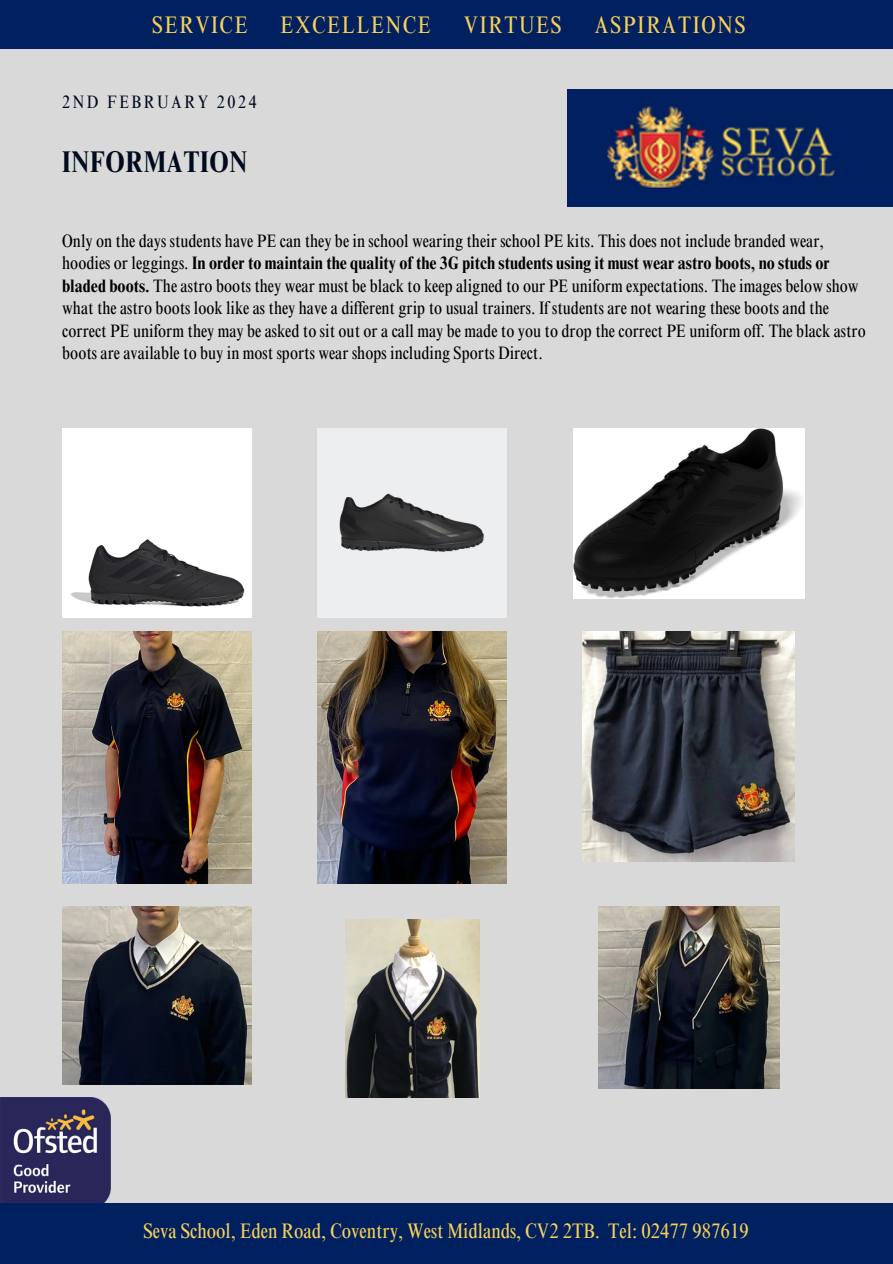
<style>
.page{position:relative;width:893px;height:1264px;background:#fff}
.page>*{position:absolute;margin:0;border:0;box-sizing:border-box;transform-origin:0 0}
.t1{font:700 condensed 30px "Times NRMT Pro";letter-spacing:.02em;color:#000b1d}
.t2{font:condensed 24px "Times NRMT Pro";letter-spacing:.07em;color:#f7d057}
.t3{font:condensed 21px "Times NRMT Pro";color:#f7d057}
.t4{font:condensed 18px/22.5px "Times NRMT Pro";color:#000}
.t5{font:condensed 18px "Times NRMT Pro";letter-spacing:.14em;color:#000b1d}
.s1{font-weight:700}
</style>
<div class="page">
<div style="left:0;top:0;width:892px;height:1263px;background:#d9d9d9"></div>
<img style="left:567px;top:89px;width:325px;height:117px">
<div style="left:0;top:0;width:892px;height:48px;background:#002060"></div>
<img style="left:0;top:1097px;width:110px;height:106px">
<div style="left:0;top:1203px;width:892px;height:60px;background:#002060"></div>
<img style="left:62px;top:428px;width:189px;height:189px">
<img style="left:318px;top:428px;width:189px;height:189px">
<img style="left:573px;top:428px;width:231px;height:170px">
<img style="left:63px;top:631px;width:189px;height:252px">
<img style="left:318px;top:631px;width:189px;height:252px">
<img style="left:582px;top:631px;width:212px;height:230px">
<img style="left:62px;top:906px;width:189px;height:177px">
<img style="left:346px;top:919px;width:133px;height:178px">
<img style="left:598px;top:906px;width:181px;height:182px">
<h2 class="t2" style="left:152px;top:16px;width:97px">SERVICE</h2>
<h2 class="t2" style="left:280px;top:16px;width:152px">EXCELLENCE</h2>
<h2 class="t2" style="left:463px;top:16px;width:99px">VIRTUES</h2>
<h2 class="t2" style="left:594px;top:16px;width:152px">ASPIRATIONS</h2>
<p class="t5" style="left:62px;top:95px;width:196px">2ND FEBRUARY 2024</p>
<h1 class="t1" style="left:62px;top:150px;width:187px">INFORMATION</h1>
<p class="t4" style="left:62px;top:232px;width:805px">Only on the days students have PE can they be in school wearing their school PE kits. This does not include branded wear, hoodies or leggings. <span class="s1">In order to maintain the quality of the 3G pitch students using it must wear astro boots, no studs or bladed boots.</span> The astro boots they wear must be black to keep aligned to our PE uniform expectations. The images below show what the astro boots look like as they have a different grip to usual trainers. If students are not wearing these boots and the correct PE uniform they may be asked to sit out or a call may be made to you to drop the correct PE uniform off. The black astro boots are available to buy in most sports wear shops including Sports Direct.</p>
<p class="t3" style="left:143px;top:1222px;width:606px">Seva School, Eden Road, Coventry, West Midlands, CV2 2TB. Tel: 02477 987619</p>
</div>
